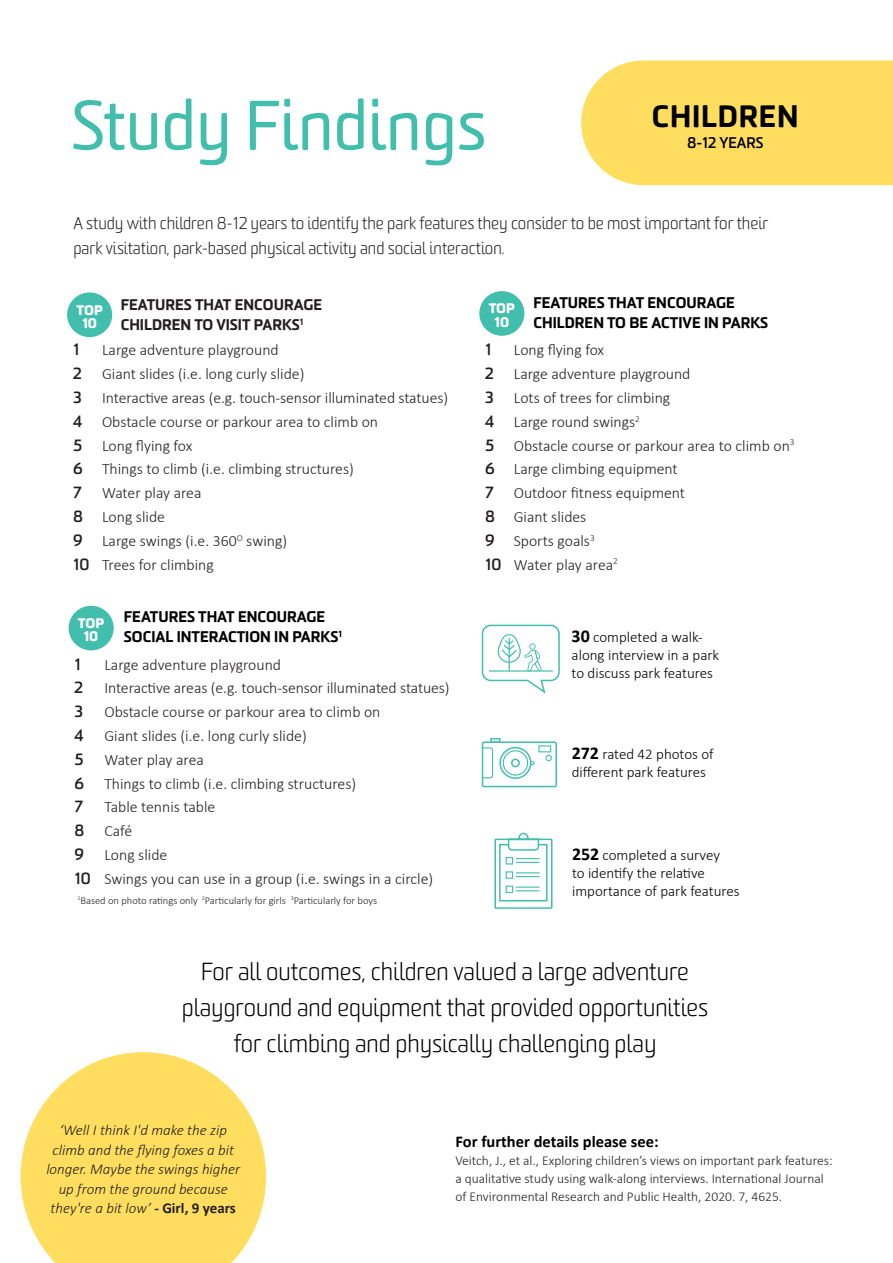
<style>
.page{position:relative;width:893px;height:1263px;background:#fff}
.page>*{position:absolute;margin:0;border:0;box-sizing:border-box;transform-origin:0 0}
.t1{font:67.5px "Sommet Rounded";color:#42beac}
.t2{font:900 30px "Sommet Rounded";letter-spacing:.025em;color:#000}
.t3{font:300 24px/36px "Sommet Rounded";color:#000;text-align:center}
.t4{font:300 16.5px "Sommet Rounded";color:#231f20}
.Body_Bold{font:700 16.5px "Calibri";color:#000}
.t5{font:300 15.75px "Calibri";color:#231f20}
.t6{font:700 15.75px "Sommet Rounded";color:#231f20}
.t7{font:300 15px/18px "Calibri";color:#000}
.t8{font:italic 300 15px/19.5px "Calibri";color:#231f20;text-align:center}
.t9{font:900 15px "Sommet Rounded";color:#000}
.t10{font:900 15px "Sommet Rounded";color:#231f20}
.t11{font:700 15px "Sommet Rounded";color:#000}
.Body_Copy{font:300 13.5px/18px "Calibri";color:#231f20}
.t12{font:800 13.5px "Sommet Rounded";color:#fff}
.t13{font:300 10.5px "Calibri";color:#231f20}
.s1{font-weight:700;font-size:18px}
.s2{font-weight:700;font-style:normal}
</style>
<div class="page">
<div style="left:581px;top:60px;width:312px;height:125px;background:#ffde5f"></div>
<div style="left:67px;top:292px;width:45px;height:45px;background:#42beac;border-radius:50%"></div>
<div style="left:69px;top:606px;width:45px;height:44px;background:#42beac;border-radius:50%"></div>
<div style="left:479px;top:291px;width:45px;height:45px;background:#42beac;border-radius:50%"></div>
<svg style="left:494px;top:832px;width:59px;height:77px"></svg>
<div style="left:490px;top:738px;width:10px;height:5px;border:2px solid #42beac"></div>
<svg style="left:481px;top:741px;width:76px;height:47px"></svg>
<svg style="left:481px;top:624px;width:79px;height:70px"></svg>
<svg style="left:20px;top:1052px;width:247px;height:211px"></svg>
<p class="t1" style="left:72px;top:84px;width:416px">Study Findings</p>
<p class="t2" style="left:652px;top:97px;width:148px">CHILDREN</p>
<p class="t11" style="left:687px;top:133px;width:78px">8-12 YEARS</p>
<p class="t4" style="left:73px;top:213px;width:697px">A study with children 8-12 years to identify the park features they consider to be most important for their</p>
<p class="t4" style="left:73px;top:239px;width:432px">park visitation, park-based physical activity and social interaction.</p>
<p class="t12" style="left:76px;top:301px;width:28px">TOP</p>
<p class="t12" style="left:82px;top:314px;width:16px">10</p>
<p class="t10" style="left:121px;top:295px;width:203px">FEATURES THAT ENCOURAGE</p>
<p class="t10" style="left:121px;top:314px;width:184px">CHILDREN TO VISIT PARKS<sup>1</sup></p>
<p class="t6" style="left:73px;top:340px;width:8px">1</p>
<p class="t5" style="left:102px;top:340px;width:178px">Large adventure playground</p>
<p class="t6" style="left:73px;top:364px;width:10px">2</p>
<p class="t5" style="left:102px;top:364px;width:204px">Giant slides (i.e. long curly slide)</p>
<p class="t6" style="left:73px;top:387px;width:10px">3</p>
<p class="t5" style="left:102px;top:388px;width:348px">Interactive areas (e.g. touch-sensor illuminated statues)</p>
<p class="t6" style="left:73px;top:411px;width:11px">4</p>
<p class="t5" style="left:102px;top:412px;width:278px">Obstacle course or parkour area to climb on</p>
<p class="t6" style="left:73px;top:435px;width:11px">5</p>
<p class="t5" style="left:102px;top:436px;width:92px">Long flying fox</p>
<p class="t6" style="left:73px;top:459px;width:11px">6</p>
<p class="t5" style="left:102px;top:459px;width:253px">Things to climb (i.e. climbing structures)</p>
<p class="t6" style="left:73px;top:483px;width:10px">7</p>
<p class="t5" style="left:102px;top:483px;width:101px">Water play area</p>
<p class="t6" style="left:73px;top:506px;width:11px">8</p>
<p class="t5" style="left:102px;top:507px;width:64px">Long slide</p>
<p class="t6" style="left:73px;top:530px;width:11px">9</p>
<p class="t5" style="left:102px;top:531px;width:187px">Large swings (i.e. 360<sup>O</sup> swing)</p>
<p class="t6" style="left:73px;top:554px;width:18px">10</p>
<p class="t5" style="left:102px;top:555px;width:113px">Trees for climbing</p>
<p class="t12" style="left:78px;top:614px;width:28px">TOP</p>
<p class="t12" style="left:84px;top:627px;width:16px">10</p>
<p class="t9" style="left:124px;top:607px;width:203px">FEATURES THAT ENCOURAGE</p>
<p class="t9" style="left:124px;top:626px;width:220px">SOCIAL INTERACTION IN PARKS<sup>1</sup></p>
<p class="t6" style="left:75px;top:654px;width:8px">1</p>
<p class="t5" style="left:104px;top:654px;width:178px">Large adventure playground</p>
<p class="t6" style="left:75px;top:678px;width:10px">2</p>
<p class="t5" style="left:104px;top:678px;width:347px">Interactive areas (e.g. touch-sensor illuminated statues)</p>
<p class="t6" style="left:75px;top:701px;width:10px">3</p>
<p class="t5" style="left:104px;top:702px;width:278px">Obstacle course or parkour area to climb on</p>
<p class="t6" style="left:75px;top:725px;width:11px">4</p>
<p class="t5" style="left:104px;top:726px;width:204px">Giant slides (i.e. long curly slide)</p>
<p class="t6" style="left:75px;top:749px;width:11px">5</p>
<p class="t5" style="left:104px;top:750px;width:101px">Water play area</p>
<p class="t6" style="left:75px;top:773px;width:11px">6</p>
<p class="t5" style="left:104px;top:773px;width:253px">Things to climb (i.e. climbing structures)</p>
<p class="t6" style="left:75px;top:797px;width:10px">7</p>
<p class="t5" style="left:104px;top:797px;width:112px">Table tennis table</p>
<p class="t6" style="left:75px;top:821px;width:11px">8</p>
<p class="t5" style="left:104px;top:821px;width:29px">Café</p>
<p class="t6" style="left:75px;top:844px;width:11px">9</p>
<p class="t5" style="left:104px;top:845px;width:64px">Long slide</p>
<p class="t6" style="left:75px;top:868px;width:18px">10</p>
<p class="t5" style="left:104px;top:869px;width:330px">Swings you can use in a group (i.e. swings in a circle)</p>
<p class="t13" style="left:77px;top:894px;width:301px"><sup>1</sup>Based on photo ratings only <sup>2</sup>Particularly for girls <sup>3</sup>Particularly for boys</p>
<p class="t12" style="left:489px;top:299px;width:28px">TOP</p>
<p class="t12" style="left:495px;top:313px;width:16px">10</p>
<p class="t9" style="left:533px;top:293px;width:203px">FEATURES THAT ENCOURAGE</p>
<p class="t9" style="left:533px;top:312px;width:236px">CHILDREN TO BE ACTIVE IN PARKS</p>
<p class="t6" style="left:485px;top:340px;width:8px">1</p>
<p class="t5" style="left:514px;top:340px;width:92px">Long flying fox</p>
<p class="t6" style="left:485px;top:364px;width:10px">2</p>
<p class="t5" style="left:514px;top:364px;width:178px">Large adventure playground</p>
<p class="t6" style="left:485px;top:387px;width:10px">3</p>
<p class="t5" style="left:514px;top:388px;width:158px">Lots of trees for climbing</p>
<p class="t6" style="left:485px;top:411px;width:11px">4</p>
<p class="t5" style="left:514px;top:412px;width:128px">Large round swings<sup>2</sup></p>
<p class="t6" style="left:485px;top:435px;width:11px">5</p>
<p class="t5" style="left:514px;top:436px;width:282px">Obstacle course or parkour area to climb on<sup>3</sup></p>
<p class="t6" style="left:485px;top:459px;width:11px">6</p>
<p class="t5" style="left:514px;top:459px;width:165px">Large climbing equipment</p>
<p class="t6" style="left:485px;top:483px;width:10px">7</p>
<p class="t5" style="left:514px;top:483px;width:173px">Outdoor fitness equipment</p>
<p class="t6" style="left:485px;top:506px;width:11px">8</p>
<p class="t5" style="left:514px;top:507px;width:74px">Giant slides</p>
<p class="t6" style="left:485px;top:530px;width:11px">9</p>
<p class="t5" style="left:514px;top:531px;width:82px">Sports goals<sup>3</sup></p>
<p class="t6" style="left:485px;top:554px;width:18px">10</p>
<p class="t5" style="left:514px;top:555px;width:106px">Water play area<sup>2</sup></p>
<p class="t7" style="left:572px;top:627px;width:149px"><span class="s1">30</span> completed a walk&shy;along interview in a park to discuss park features</p>
<p class="t7" style="left:572px;top:744px;width:144px"><span class="s1">272</span> rated 42 photos of different park features</p>
<p class="t7" style="left:572px;top:845px;width:169px"><span class="s1">252</span> completed a survey<br>to identify the relative importance of park features</p>
<p class="t3" style="left:182px;top:954px;width:528px">For all outcomes, children valued a large adventure playground and equipment that provided opportunities for climbing and physically challenging play</p>
<p class="t8" style="left:46px;top:1120px;width:195px">‘Well I think I'd make the zip climb and the flying foxes a bit longer. Maybe the swings higher up from the ground because they're a bit low’ <span class="s2">- Girl, 9 years</span></p>
<p class="Body_Bold" style="left:455px;top:1131px;width:205px">For further details please see:</p>
<p class="Body_Copy" style="left:455px;top:1151px;width:379px">Veitch, J., et al., Exploring children’s views on important park features: a qualitative study using walk-along interviews. International Journal of Environmental Research and Public Health, 2020. 7, 4625.</p>
</div>
